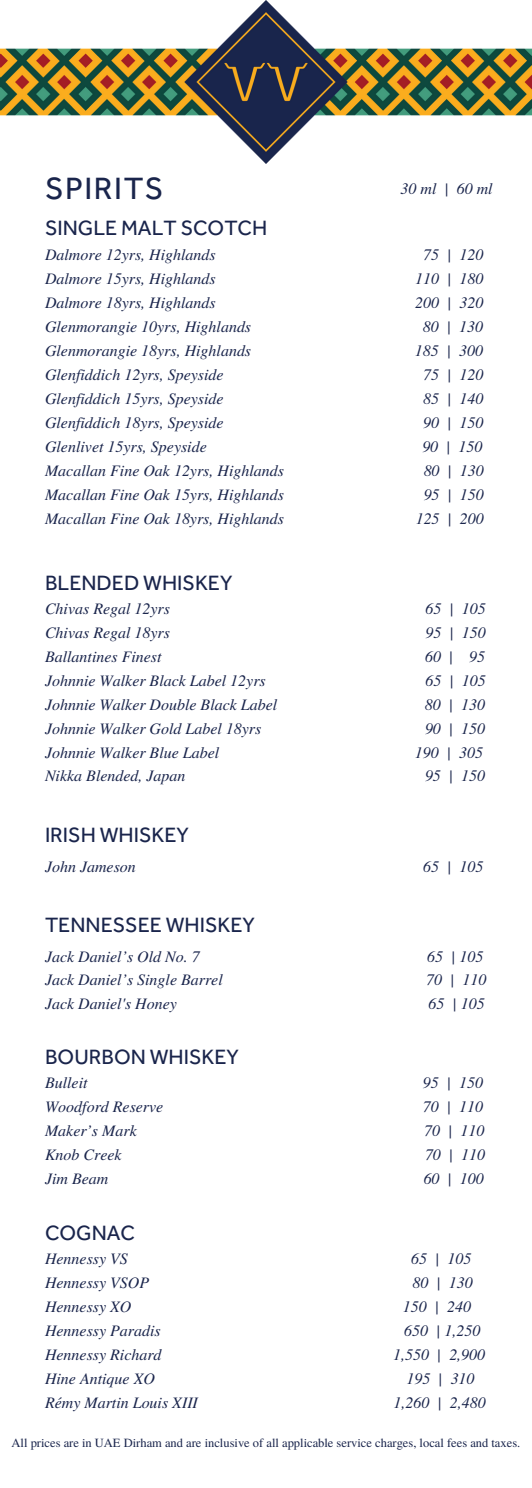
<style>
.page{position:relative;width:532px;height:1488px;background:#fff}
.page>*{position:absolute;margin:0;border:0;box-sizing:border-box;transform-origin:0 0}
.t1{font:31.88px "Effra";letter-spacing:.045em;color:#1a254c}
.t2{font:21.38px "Effra";color:#1a254c}
.t3{font:italic 16px "Te X Gyre Termes";color:#1a254c}
.t4{font:12.5px "Te X Gyre Termes";color:#1a254c}
</style>
<div class="page">
<img style="left:0;top:0;width:532px;height:163px">
<p class="t1" style="left:45px;top:169px;width:120px">SPIRITS</p>
<p class="t2" style="left:45px;top:214px;width:224px">SINGLE MALT SCOTCH</p>
<p class="t3" style="left:400px;top:177px;width:94px">30 ml | 60 ml</p>
<p class="t3" style="left:45px;top:243px;width:172px">Dalmore 12yrs, Highlands</p>
<p class="t3" style="left:423px;top:243px;width:62px">75 | 120</p>
<p class="t3" style="left:45px;top:267px;width:172px">Dalmore 15yrs, Highlands</p>
<p class="t3" style="left:415px;top:267px;width:70px">110 | 180</p>
<p class="t3" style="left:45px;top:291px;width:172px">Dalmore 18yrs, Highlands</p>
<p class="t3" style="left:415px;top:291px;width:70px">200 | 320</p>
<p class="t3" style="left:45px;top:315px;width:208px">Glenmorangie 10yrs, Highlands</p>
<p class="t3" style="left:422px;top:315px;width:62px">80 | 130</p>
<p class="t3" style="left:45px;top:339px;width:208px">Glenmorangie 18yrs, Highlands</p>
<p class="t3" style="left:414px;top:339px;width:70px">185 | 300</p>
<p class="t3" style="left:45px;top:363px;width:180px">Glenfiddich 12yrs, Speyside</p>
<p class="t3" style="left:423px;top:363px;width:62px">75 | 120</p>
<p class="t3" style="left:45px;top:387px;width:180px">Glenfiddich 15yrs, Speyside</p>
<p class="t3" style="left:423px;top:387px;width:62px">85 | 140</p>
<p class="t3" style="left:45px;top:411px;width:180px">Glenfiddich 18yrs, Speyside</p>
<p class="t3" style="left:423px;top:411px;width:62px">90 | 150</p>
<p class="t3" style="left:45px;top:435px;width:163px">Glenlivet 15yrs, Speyside</p>
<p class="t3" style="left:422px;top:435px;width:62px">90 | 150</p>
<p class="t3" style="left:45px;top:459px;width:240px">Macallan Fine Oak 12yrs, Highlands</p>
<p class="t3" style="left:423px;top:459px;width:62px">80 | 130</p>
<p class="t3" style="left:45px;top:482px;width:240px">Macallan Fine Oak 15yrs, Highlands</p>
<p class="t3" style="left:423px;top:482px;width:62px">95 | 150</p>
<p class="t3" style="left:45px;top:506px;width:240px">Macallan Fine Oak 18yrs, Highlands</p>
<p class="t3" style="left:415px;top:506px;width:70px">125 | 200</p>
<p class="t2" style="left:45px;top:569px;width:189px">BLENDED WHISKEY</p>
<p class="t3" style="left:45px;top:597px;width:126px">Chivas Regal 12yrs</p>
<p class="t3" style="left:425px;top:597px;width:62px">65 | 105</p>
<p class="t3" style="left:45px;top:621px;width:126px">Chivas Regal 18yrs</p>
<p class="t3" style="left:425px;top:621px;width:62px">95 | 150</p>
<p class="t3" style="left:45px;top:645px;width:118px">Ballantines Finest</p>
<p class="t3" style="left:425px;top:645px;width:62px">60 | 95</p>
<p class="t3" style="left:45px;top:669px;width:222px">Johnnie Walker Black Label 12yrs</p>
<p class="t3" style="left:425px;top:669px;width:62px">65 | 105</p>
<p class="t3" style="left:45px;top:692px;width:234px">Johnnie Walker Double Black Label</p>
<p class="t3" style="left:425px;top:692px;width:62px">80 | 130</p>
<p class="t3" style="left:45px;top:716px;width:218px">Johnnie Walker Gold Label 18yrs</p>
<p class="t3" style="left:425px;top:716px;width:62px">90 | 150</p>
<p class="t3" style="left:45px;top:740px;width:176px">Johnnie Walker Blue Label</p>
<p class="t3" style="left:414px;top:740px;width:70px">190 | 305</p>
<p class="t3" style="left:45px;top:764px;width:142px">Nikka Blended, Japan</p>
<p class="t3" style="left:425px;top:764px;width:62px">95 | 150</p>
<p class="t2" style="left:45px;top:822px;width:145px">IRISH WHISKEY</p>
<p class="t3" style="left:45px;top:854px;width:92px">John Jameson</p>
<p class="t3" style="left:423px;top:854px;width:62px">65 | 105</p>
<p class="t2" style="left:45px;top:912px;width:211px">TENNESSEE WHISKEY</p>
<p class="t3" style="left:45px;top:944px;width:156px">Jack Daniel’s Old No. 7</p>
<p class="t3" style="left:427px;top:944px;width:58px">65 | 105</p>
<p class="t3" style="left:45px;top:968px;width:179px">Jack Daniel’s Single Barrel</p>
<p class="t3" style="left:426px;top:968px;width:62px">70 | 110</p>
<p class="t3" style="left:45px;top:992px;width:133px">Jack Daniel's Honey</p>
<p class="t3" style="left:428px;top:992px;width:58px">65 | 105</p>
<p class="t2" style="left:45px;top:1043px;width:195px">BOURBON WHISKEY</p>
<p class="t3" style="left:45px;top:1071px;width:44px">Bulleit</p>
<p class="t3" style="left:422px;top:1071px;width:62px">95 | 150</p>
<p class="t3" style="left:45px;top:1095px;width:120px">Woodford Reserve</p>
<p class="t3" style="left:422px;top:1095px;width:62px">70 | 110</p>
<p class="t3" style="left:45px;top:1118px;width:93px">Maker’s Mark</p>
<p class="t3" style="left:424px;top:1118px;width:62px">70 | 110</p>
<p class="t3" style="left:45px;top:1142px;width:78px">Knob Creek</p>
<p class="t3" style="left:425px;top:1142px;width:62px">70 | 110</p>
<p class="t3" style="left:45px;top:1166px;width:65px">Jim Beam</p>
<p class="t3" style="left:423px;top:1166px;width:62px">60 | 100</p>
<p class="t2" style="left:45px;top:1219px;width:91px">COGNAC</p>
<p class="t3" style="left:45px;top:1247px;width:84px">Hennessy VS</p>
<p class="t3" style="left:411px;top:1247px;width:62px">65 | 105</p>
<p class="t3" style="left:45px;top:1271px;width:106px">Hennessy VSOP</p>
<p class="t3" style="left:412px;top:1271px;width:62px">80 | 130</p>
<p class="t3" style="left:45px;top:1295px;width:88px">Hennessy XO</p>
<p class="t3" style="left:402px;top:1295px;width:70px">150 | 240</p>
<p class="t3" style="left:45px;top:1318px;width:117px">Hennessy Paradis</p>
<p class="t3" style="left:404px;top:1318px;width:78px">650 | 1,250</p>
<p class="t3" style="left:45px;top:1342px;width:118px">Hennessy Richard</p>
<p class="t3" style="left:393px;top:1342px;width:94px">1,550 | 2,900</p>
<p class="t3" style="left:45px;top:1366px;width:111px">Hine Antique XO</p>
<p class="t3" style="left:406px;top:1366px;width:70px">195 | 310</p>
<p class="t3" style="left:45px;top:1390px;width:154px">Rémy Martin Louis XIII</p>
<p class="t3" style="left:393px;top:1390px;width:94px">1,260 | 2,480</p>
<p class="t4" style="left:12px;top:1434px;width:510px">All prices are in UAE Dirham and are inclusive of all applicable service charges, local fees and taxes.</p>
</div>
